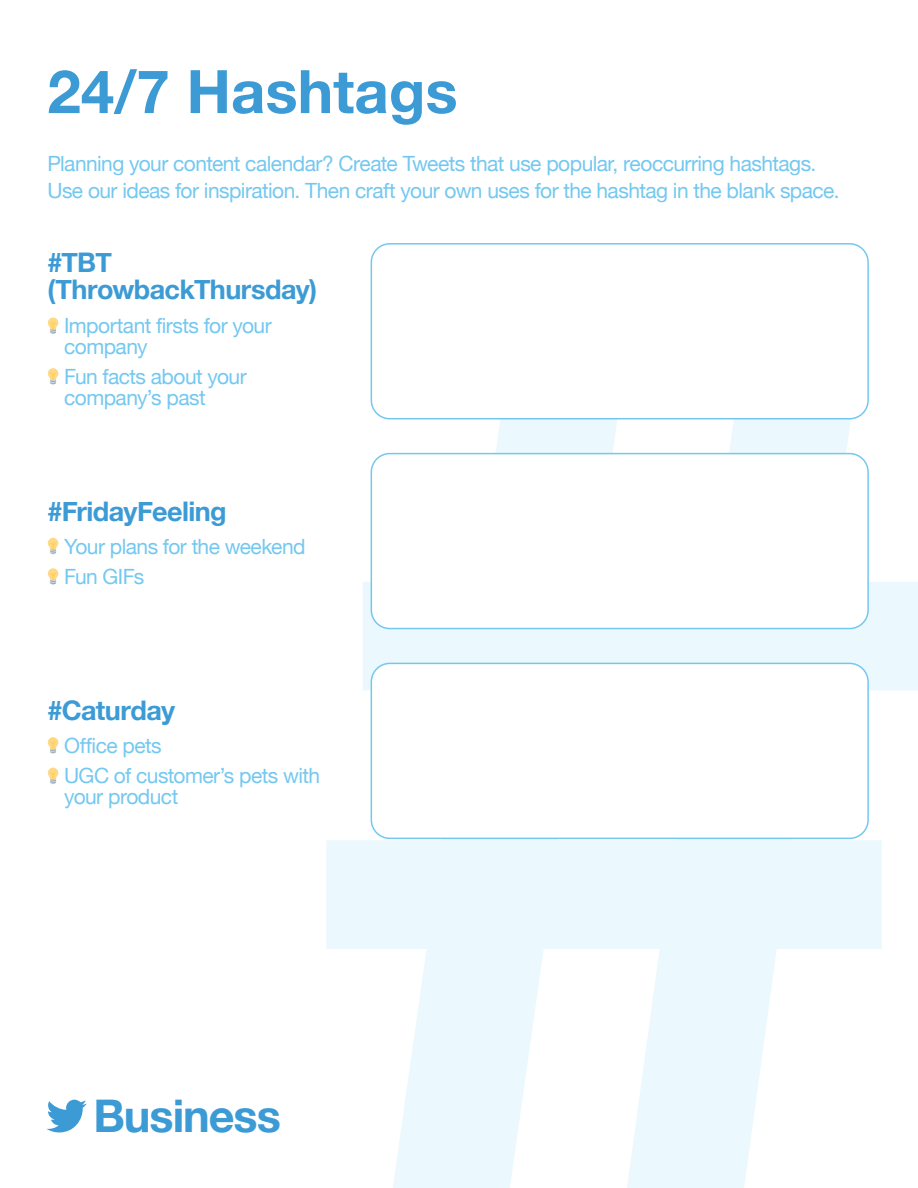
<style>
.page{position:relative;width:918px;height:1188px;background:#fff}
.page>*{position:absolute;margin:0;border:0;box-sizing:border-box;transform-origin:0 0}
.t1{font:700 60px "Helvetica Neue";color:#3c9bd5}
.t2{font:700 45px "Helvetica Neue";letter-spacing:-.025em;color:#3c9bd5}
.t3{font:700 27px/27px "Helvetica Neue";letter-spacing:-.02em;color:#3c9bd5}
.t4{font:21px/30.5px "Helvetica Neue";letter-spacing:-.025em;color:#74c8f0}
</style>
<div class="page">
<svg style="left:326px;top:343px;width:592px;height:845px;fill:#ebf8fd"></svg>
<svg style="left:46px;top:1100px;width:41px;height:32px"></svg>
<div style="left:371px;top:244px;width:497px;height:175px;background:#fff;border-radius:18px"></div>
<div style="left:371px;top:243px;width:498px;height:176px;border:2px solid #74c8f0;border-radius:18px"></div>
<div style="left:371px;top:454px;width:497px;height:175px;background:#fff;border-radius:18px"></div>
<div style="left:371px;top:453px;width:498px;height:176px;border:2px solid #74c8f0;border-radius:18px"></div>
<svg style="left:48px;top:568px;width:10px;height:17px"></svg>
<svg style="left:48px;top:538px;width:10px;height:16px"></svg>
<div style="left:371px;top:663px;width:497px;height:175px;background:#fff;border-radius:18px"></div>
<div style="left:371px;top:663px;width:498px;height:176px;border:2px solid #74c8f0;border-radius:18px"></div>
<svg style="left:48px;top:768px;width:10px;height:16px"></svg>
<svg style="left:48px;top:737px;width:10px;height:17px"></svg>
<svg style="left:48px;top:368px;width:10px;height:17px"></svg>
<svg style="left:48px;top:318px;width:10px;height:16px"></svg>
<h1 class="t1" style="left:47px;top:45px;width:412px">24/7 Hashtags</h1>
<p class="t4" style="left:47px;top:151px;width:794px;line-height:27px">Planning your content calendar? Create Tweets that use popular, reoccurring hashtags.<br>Use our ideas for inspiration. Then craft your own uses for the hashtag in the blank space.</p>
<p class="t3" style="left:47px;top:250px;width:271px">#TBT (ThrowbackThursday)</p>
<p class="t4" style="left:64px;top:316px;width:209px;line-height:21px">Important firsts for your company</p>
<p class="t4" style="left:64px;top:367px;width:184px;line-height:21px">Fun facts about your company’s past</p>
<p class="t3" style="left:47px;top:499px;width:181px">#FridayFeeling</p>
<p class="t4" style="left:64px;top:532px;width:243px">Your plans for the weekend<br>Fun GIFs</p>
<p class="t3" style="left:47px;top:698px;width:129px">#Caturday</p>
<p class="t4" style="left:64px;top:731px;width:257px">Office pets<br>UGC of customer’s pets with</p>
<p class="t4" style="left:64px;top:783px;width:116px">your product</p>
<h2 class="t2" style="left:93px;top:1081px;width:189px">Business</h2>
</div>
